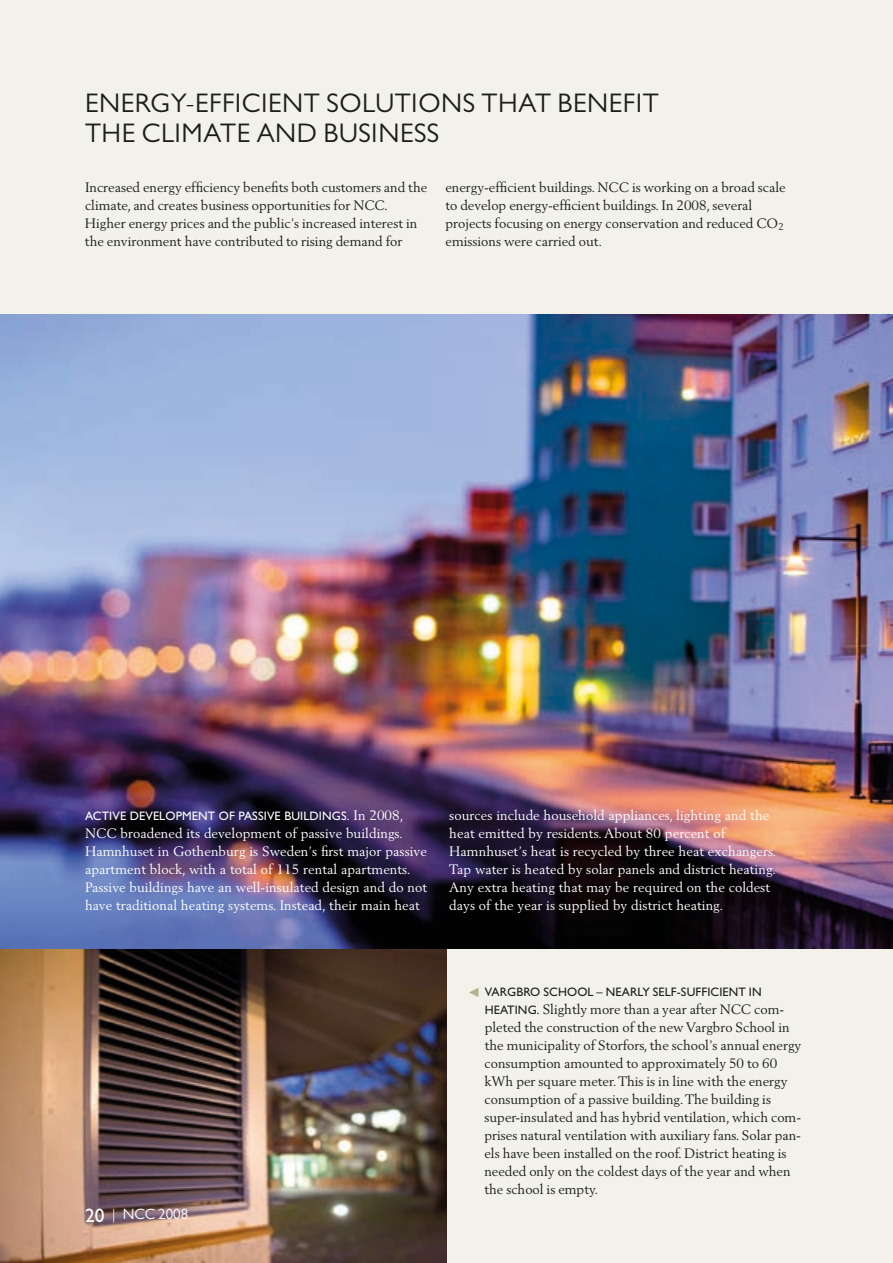
<style>
.page{position:relative;width:893px;height:1263px;background:#f2f2eb}
.page>*{position:absolute;margin:0;border:0;box-sizing:border-box;transform-origin:0 0}
.t1{font:27px "Gill Alt One";letter-spacing:.02em;color:#1d1d1b}
.t2{font:15px "Gill Alt One";color:#fff}
.t3{font:13.5px/18px "Berling LT Std";color:#1d1d1b}
.t4{font:13.5px/18px "Berling LT Std";letter-spacing:.005em;color:#fff}
.t5{font:12.3px "Gill Alt One";letter-spacing:.01em;color:#fff}
.t6{font:12.3px "Gill Alt One";letter-spacing:.01em;color:#1d1d1b}
.s1{font-family:"Berling LT Std";font-size:13.5px}
.s2{font-size:19.5px}
.s3{font-weight:300}
.s4{font-family:"Gill Alt One";font-size:12.3px}
</style>
<div class="page">
<img style="left:0;top:948px;width:446px;height:315px">
<img style="left:0;top:315px;width:893px;height:633px">
<p class="t1" style="left:85px;top:87px;width:17px">ENER</p>
<p class="t1" style="left:151px;top:87px;width:60px">GY-EFFICIENT</p>
<p class="t1" style="left:326px;top:87px;width:18px">SOLUTIONS</p>
<p class="t1" style="left:482px;top:87px;width:107px">THAT BENEFIT</p>
<p class="t1" style="left:85px;top:117px;width:135px">THE CLIMATE</p>
<p class="t1" style="left:257px;top:117px;width:98px">AN D BUSINESS</p>
<p class="t3" style="left:85px;top:179px;width:344px">Increased energy efficiency benefits both customers and the climate, and creates business opportunities for NCC.<br>Higher energy prices and the public’s increased interest in the environment have contributed to rising demand for</p>
<p class="t3" style="left:445px;top:178px;width:342px">energy-efficient buildings. NCC is working on a broad scale to develop energy-efficient buildings. In 2008, several projects focusing on energy conservation and reduced CO<sub>2 </sub>emissions were carried out.</p>
<p class="t5" style="left:85px;top:808px;width:320px">ACTIVE DEVELOPMENT OF PASSIVE BUILDINGS. <span class="s1">In 2008,</span></p>
<p class="t4" style="left:85px;top:824px;width:344px">NCC broadened its development of passive buildings.<br>Hamnhuset in Gothenburg is Sweden’s first major passive apartment block, with a total of 115 rental apartments.<br>Passive buildings have an well-insulated design and do not have traditional heating systems. Instead, their main heat</p>
<p class="t4" style="left:449px;top:806px;width:328px">sources include household appliances, lighting and the heat emitted by residents. About 80 percent of Hamnhuset’s heat is recycled by three heat exchangers.<br>Tap water is heated by solar panels and district heating.<br>Any extra heating that may be required on the coldest days of the year is supplied by district heating.</p>
<p class="t2" style="left:85px;top:1205px;width:50px"><span class="s2">20</span><span class="s3">|</span>NCC</p>
<p class="t2" style="left:158px;top:1205px;width:31px">2008</p>
<p class="t6" style="left:485px;top:985px;width:278px">VARGBRO SCHOOL – NEARLY SELF-SUFFICIENT IN</p>
<p class="t3" style="left:484px;top:1000px;width:318px"><span class="s4">HEATING.</span> Slightly more than a year after NCC com&shy;pleted the construction of the new Vargbro School in the municipality of Storfors, the school’s annual energy consumption amounted to approximately 50 to 60 kWh per square meter.This is in line with the energy consumption of a passive building.The building is super-insulated and has hybrid ventilation, which com&shy;prises natural ventilation with auxiliary fans. Solar pan&shy;els have been installed on the roof. District heating is needed only on the coldest days of the year and when the school is empty.</p>
</div>
